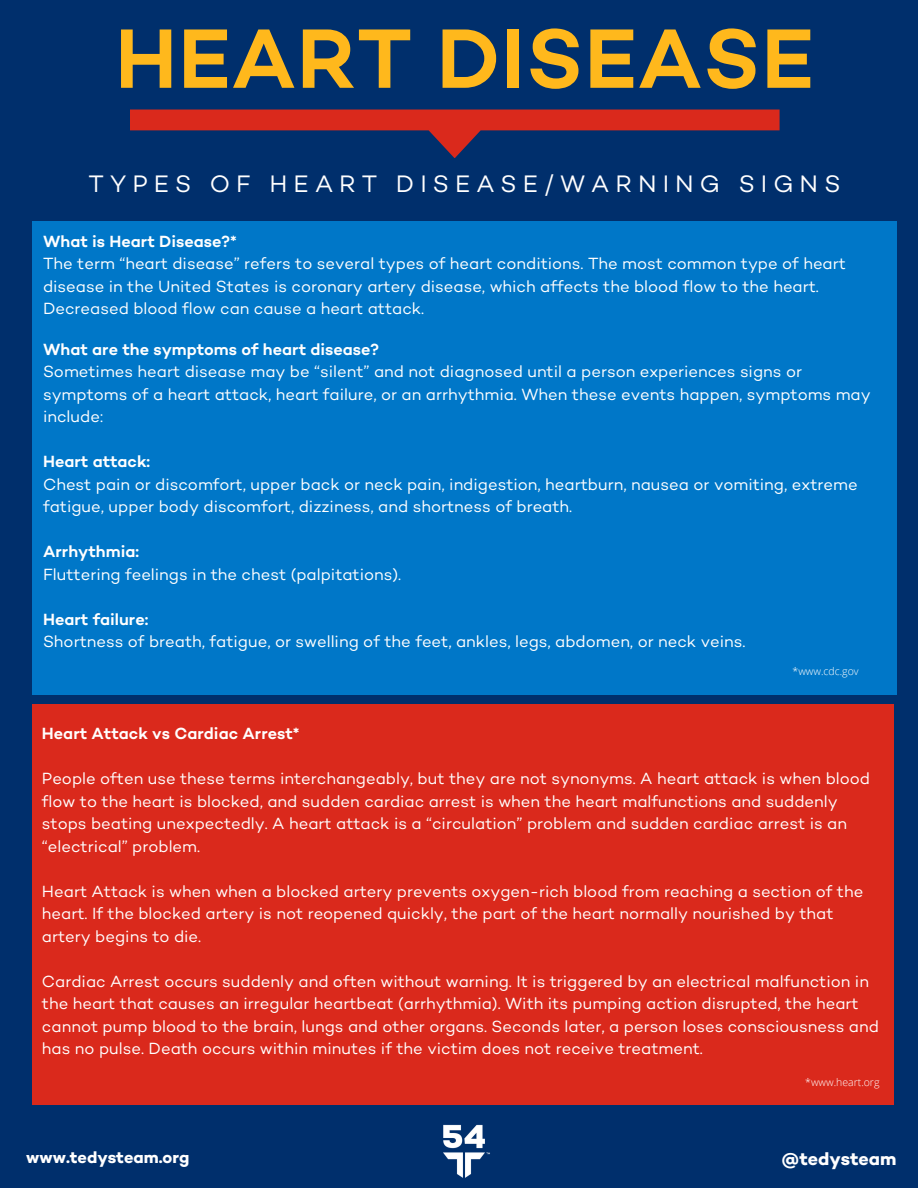
<style>
.page{position:relative;width:918px;height:1188px;background:#002f6c}
.page>*{position:absolute;margin:0;border:0;box-sizing:border-box;transform-origin:0 0}
.t1{font:600 85.8px "Campton";letter-spacing:.01em;color:#ffb81c}
.t2{font:24.3px "Campton";letter-spacing:.25em;color:#fff}
.t3{font:700 18px "Campton";color:#fff}
.t4{font:16.5px/22.5px "Campton";color:#fff}
.t5{font:600 16.5px "Campton";color:#fff}
.t6{font:700 16.5px "Campton";color:#fff}
.t7{font:300 10.5px "Open Sans";color:#fff}
.s1{font-weight:600}
</style>
<div class="page">
<svg style="left:130px;top:110px;width:650px;height:48px"></svg>
<div style="left:32px;top:221px;width:864px;height:473px;background:#0077c8"></div>
<div style="left:32px;top:704px;width:861px;height:400px;background:#da291c"></div>
<img style="left:443px;top:1124px;width:47px;height:54px">
<h1 class="t1" style="left:115px;top:22px;width:700px">HEART DISEASE</h1>
<h2 class="t2" style="left:88px;top:173px;width:753px">TYPES OF HEART DISEASE/WARNING SIGNS</h2>
<h4 class="t4" style="left:43px;top:232px;width:804px"><span class="s1">What is Heart Disease?*<br></span>The term “heart disease” refers to several types of heart conditions. The most common type of heart disease in the United States is coronary artery disease, which affects the blood flow to the heart.<br>Decreased blood flow can cause a heart attack.</h4>
<p class="t4" style="left:43px;top:340px;width:829px"><span class="s1">What are the symptoms of heart disease?<br></span>Sometimes heart disease may be “silent” and not diagnosed until a person experiences signs or symptoms of a heart attack, heart failure, or an arrhythmia. When these events happen, symptoms may include:</p>
<h3 class="t4" style="left:43px;top:452px;width:816px"><span class="s1">Heart attack:<br></span>Chest pain or discomfort, upper back or neck pain, indigestion, heartburn, nausea or vomiting, extreme fatigue, upper body discomfort, dizziness, and shortness of breath.</h3>
<h4 class="t4" style="left:43px;top:542px;width:360px"><span class="s1">Arrhythmia:<br></span>Fluttering feelings in the chest (palpitations).</h4>
<h4 class="t4" style="left:43px;top:610px;width:704px"><span class="s1">Heart failure:<br></span>Shortness of breath, fatigue, or swelling of the feet, ankles, legs, abdomen, or neck veins.</h4>
<h4 class="t7" style="left:793px;top:664px;width:68px">*www.cdc.gov</h4>
<h4 class="t5" style="left:42px;top:727px;width:259px">Heart Attack vs Cardiac Arrest*</h4>
<p class="t4" style="left:42px;top:769px;width:830px">People often use these terms interchangeably, but they are not synonyms. A heart attack is when blood flow to the heart is blocked, and sudden cardiac arrest is when the heart malfunctions and suddenly stops beating unexpectedly. A heart attack is a “circulation” problem and sudden cardiac arrest is an “electrical” problem.</p>
<h3 class="t4" style="left:42px;top:882px;width:823px">Heart Attack is when when a blocked artery prevents oxygen-rich blood from reaching a section of the heart. If the blocked artery is not reopened quickly, the part of the heart normally nourished by that artery begins to die.</h3>
<p class="t4" style="left:42px;top:972px;width:839px">Cardiac Arrest occurs suddenly and often without warning. It is triggered by an electrical malfunction in the heart that causes an irregular heartbeat (arrhythmia). With its pumping action disrupted, the heart cannot pump blood to the brain, lungs and other organs. Seconds later, a person loses consciousness and has no pulse. Death occurs within minutes if the victim does not receive treatment.</p>
<h3 class="t7" style="left:805px;top:1075px;width:76px">*www.heart.org</h3>
<h4 class="t6" style="left:26px;top:1150px;width:165px">www.tedysteam.org</h4>
<h4 class="t3" style="left:782px;top:1151px;width:116px">@tedysteam</h4>
</div>
